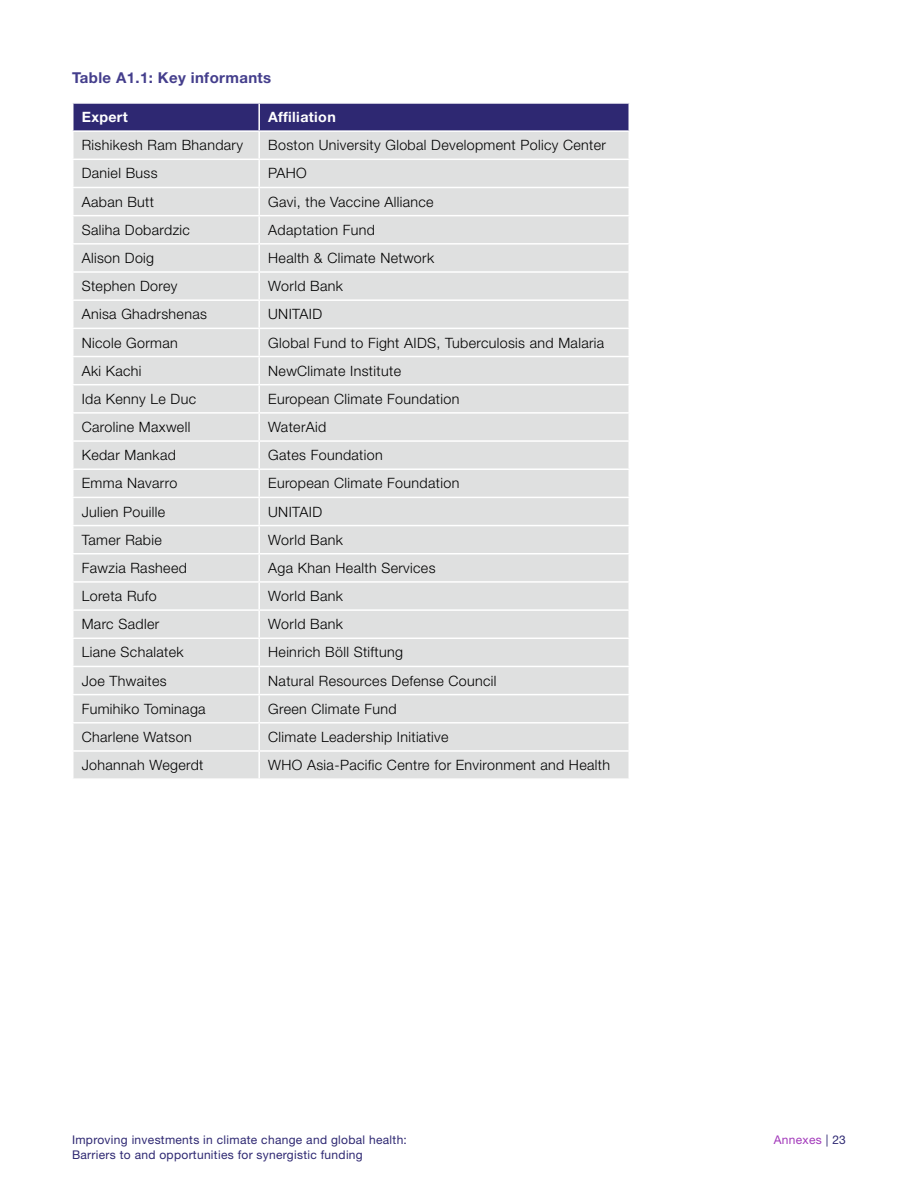
<style>
.page{position:relative;width:918px;height:1188px;background:#fff}
.page>*{position:absolute;margin:0;border:0;box-sizing:border-box;transform-origin:0 0}
.Figure_title{font:700 15px "Helvetica Neue LT Std";letter-spacing:.025em;color:#443e8c}
.table_body{font:300 14.25px "Helvetica Neue LT Std";letter-spacing:.025em;color:#000}
.table_header{font:700 14.25px "Helvetica Neue LT Std";letter-spacing:.025em;color:#fff}
.t1{font:12px/14.4px "Helvetica Neue LT Std";letter-spacing:.025em;color:#2e2872}
.t2{font:12px "Helvetica Neue LT Std";letter-spacing:.025em;color:#a238ba}
.s1{color:#2e2872}
</style>
<div class="page">
<div style="left:74px;top:104px;width:554px;height:26px;background:#2e2872"></div>
<div style="left:74px;top:132px;width:554px;height:646px;background:#dfe0e0"></div>
<hr style="left:258px;top:104px;width:2px;height:26px;background:#fff">
<hr style="left:258px;top:132px;width:2px;height:27px;background:#fff">
<hr style="left:72px;top:159px;width:187px;height:1px;background:#fff">
<hr style="left:259px;top:159px;width:371px;height:1px;background:#fff">
<hr style="left:258px;top:160px;width:2px;height:27px;background:#fff">
<hr style="left:72px;top:187px;width:187px;height:1px;background:#fff">
<hr style="left:259px;top:187px;width:371px;height:1px;background:#fff">
<hr style="left:258px;top:188px;width:2px;height:27px;background:#fff">
<hr style="left:72px;top:215px;width:187px;height:1px;background:#fff">
<hr style="left:259px;top:215px;width:371px;height:1px;background:#fff">
<hr style="left:258px;top:216px;width:2px;height:27px;background:#fff">
<hr style="left:72px;top:243px;width:187px;height:2px;background:#fff">
<hr style="left:259px;top:243px;width:371px;height:2px;background:#fff">
<hr style="left:258px;top:245px;width:2px;height:26px;background:#fff">
<hr style="left:72px;top:271px;width:187px;height:2px;background:#fff">
<hr style="left:259px;top:271px;width:371px;height:2px;background:#fff">
<hr style="left:258px;top:273px;width:2px;height:26px;background:#fff">
<hr style="left:72px;top:299px;width:187px;height:2px;background:#fff">
<hr style="left:259px;top:299px;width:371px;height:2px;background:#fff">
<hr style="left:258px;top:301px;width:2px;height:27px;background:#fff">
<hr style="left:72px;top:328px;width:187px;height:1px;background:#fff">
<hr style="left:259px;top:328px;width:371px;height:1px;background:#fff">
<hr style="left:258px;top:329px;width:2px;height:27px;background:#fff">
<hr style="left:72px;top:356px;width:187px;height:1px;background:#fff">
<hr style="left:259px;top:356px;width:371px;height:1px;background:#fff">
<hr style="left:258px;top:357px;width:2px;height:27px;background:#fff">
<hr style="left:72px;top:384px;width:187px;height:1px;background:#fff">
<hr style="left:259px;top:384px;width:371px;height:1px;background:#fff">
<hr style="left:258px;top:385px;width:2px;height:27px;background:#fff">
<hr style="left:72px;top:412px;width:187px;height:2px;background:#fff">
<hr style="left:259px;top:412px;width:371px;height:2px;background:#fff">
<hr style="left:258px;top:414px;width:2px;height:26px;background:#fff">
<hr style="left:72px;top:440px;width:187px;height:2px;background:#fff">
<hr style="left:259px;top:440px;width:371px;height:2px;background:#fff">
<hr style="left:258px;top:442px;width:2px;height:26px;background:#fff">
<hr style="left:72px;top:468px;width:187px;height:2px;background:#fff">
<hr style="left:259px;top:468px;width:371px;height:2px;background:#fff">
<hr style="left:258px;top:470px;width:2px;height:27px;background:#fff">
<hr style="left:72px;top:497px;width:187px;height:1px;background:#fff">
<hr style="left:259px;top:497px;width:371px;height:1px;background:#fff">
<hr style="left:258px;top:498px;width:2px;height:27px;background:#fff">
<hr style="left:72px;top:525px;width:187px;height:1px;background:#fff">
<hr style="left:259px;top:525px;width:371px;height:1px;background:#fff">
<hr style="left:258px;top:526px;width:2px;height:27px;background:#fff">
<hr style="left:72px;top:553px;width:187px;height:1px;background:#fff">
<hr style="left:259px;top:553px;width:371px;height:1px;background:#fff">
<hr style="left:258px;top:554px;width:2px;height:27px;background:#fff">
<hr style="left:72px;top:581px;width:187px;height:2px;background:#fff">
<hr style="left:259px;top:581px;width:371px;height:2px;background:#fff">
<hr style="left:258px;top:583px;width:2px;height:26px;background:#fff">
<hr style="left:72px;top:609px;width:187px;height:2px;background:#fff">
<hr style="left:259px;top:609px;width:371px;height:2px;background:#fff">
<hr style="left:258px;top:611px;width:2px;height:27px;background:#fff">
<hr style="left:72px;top:638px;width:187px;height:1px;background:#fff">
<hr style="left:259px;top:638px;width:371px;height:1px;background:#fff">
<hr style="left:258px;top:639px;width:2px;height:27px;background:#fff">
<hr style="left:72px;top:666px;width:187px;height:1px;background:#fff">
<hr style="left:259px;top:666px;width:371px;height:1px;background:#fff">
<hr style="left:258px;top:667px;width:2px;height:27px;background:#fff">
<hr style="left:72px;top:694px;width:187px;height:1px;background:#fff">
<hr style="left:259px;top:694px;width:371px;height:1px;background:#fff">
<hr style="left:258px;top:695px;width:2px;height:27px;background:#fff">
<hr style="left:72px;top:722px;width:187px;height:2px;background:#fff">
<hr style="left:259px;top:722px;width:371px;height:2px;background:#fff">
<hr style="left:258px;top:724px;width:2px;height:26px;background:#fff">
<hr style="left:72px;top:750px;width:187px;height:2px;background:#fff">
<hr style="left:259px;top:750px;width:371px;height:2px;background:#fff">
<hr style="left:258px;top:752px;width:2px;height:26px;background:#fff">
<p class="Figure_title" style="left:72px;top:68px;width:201px">Table A1.1: Key informants</p>
<p class="table_header" style="left:82px;top:108px;width:48px">Expert</p>
<p class="table_header" style="left:268px;top:108px;width:69px">Affiliation</p>
<p class="table_body" style="left:82px;top:137px;width:163px">Rishikesh Ram Bhandary</p>
<p class="table_body" style="left:268px;top:137px;width:339px">Boston University Global Development Policy Center</p>
<p class="table_body" style="left:82px;top:165px;width:77px">Daniel Buss</p>
<p class="table_body" style="left:268px;top:165px;width:40px">PAHO</p>
<p class="table_body" style="left:82px;top:193px;width:74px">Aaban Butt</p>
<p class="table_body" style="left:268px;top:193px;width:167px">Gavi, the Vaccine Alliance</p>
<p class="table_body" style="left:82px;top:221px;width:110px">Saliha Dobardzic</p>
<p class="table_body" style="left:268px;top:221px;width:108px">Adaptation Fund</p>
<p class="table_body" style="left:82px;top:249px;width:74px">Alison Doig</p>
<p class="table_body" style="left:268px;top:249px;width:168px">Health &amp; Climate Network</p>
<p class="table_body" style="left:82px;top:277px;width:97px">Stephen Dorey</p>
<p class="table_body" style="left:268px;top:277px;width:76px">World Bank</p>
<p class="table_body" style="left:82px;top:306px;width:127px">Anisa Ghadrshenas</p>
<p class="table_body" style="left:268px;top:306px;width:55px">UNITAID</p>
<p class="table_body" style="left:82px;top:334px;width:98px">Nicole Gorman</p>
<p class="table_body" style="left:268px;top:334px;width:338px">Global Fund to Fight AIDS, Tuberculosis and Malaria</p>
<p class="table_body" style="left:82px;top:362px;width:61px">Aki Kachi</p>
<p class="table_body" style="left:268px;top:362px;width:134px">NewClimate Institute</p>
<p class="table_body" style="left:82px;top:390px;width:116px">Ida Kenny Le Duc</p>
<p class="table_body" style="left:268px;top:390px;width:193px">European Climate Foundation</p>
<p class="table_body" style="left:82px;top:418px;width:110px">Caroline Maxwell</p>
<p class="table_body" style="left:268px;top:418px;width:60px">WaterAid</p>
<p class="table_body" style="left:82px;top:446px;width:96px">Kedar Mankad</p>
<p class="table_body" style="left:268px;top:446px;width:116px">Gates Foundation</p>
<p class="table_body" style="left:82px;top:475px;width:97px">Emma Navarro</p>
<p class="table_body" style="left:268px;top:475px;width:193px">European Climate Foundation</p>
<p class="table_body" style="left:82px;top:503px;width:85px">Julien Pouille</p>
<p class="table_body" style="left:268px;top:503px;width:55px">UNITAID</p>
<p class="table_body" style="left:82px;top:531px;width:82px">Tamer Rabie</p>
<p class="table_body" style="left:268px;top:531px;width:76px">World Bank</p>
<p class="table_body" style="left:82px;top:559px;width:107px">Fawzia Rasheed</p>
<p class="table_body" style="left:268px;top:559px;width:169px">Aga Khan Health Services</p>
<p class="table_body" style="left:82px;top:587px;width:77px">Loreta Rufo</p>
<p class="table_body" style="left:268px;top:587px;width:76px">World Bank</p>
<p class="table_body" style="left:82px;top:615px;width:79px">Marc Sadler</p>
<p class="table_body" style="left:268px;top:615px;width:76px">World Bank</p>
<p class="table_body" style="left:82px;top:644px;width:103px">Liane Schalatek</p>
<p class="table_body" style="left:268px;top:644px;width:136px">Heinrich Böll Stiftung</p>
<p class="table_body" style="left:82px;top:672px;width:86px">Joe Thwaites</p>
<p class="table_body" style="left:268px;top:672px;width:230px">Natural Resources Defense Council</p>
<p class="table_body" style="left:82px;top:700px;width:125px">Fumihiko Tominaga</p>
<p class="table_body" style="left:268px;top:700px;width:130px">Green Climate Fund</p>
<p class="table_body" style="left:82px;top:728px;width:112px">Charlene Watson</p>
<p class="table_body" style="left:268px;top:728px;width:182px">Climate Leadership Initiative</p>
<p class="table_body" style="left:82px;top:756px;width:123px">Johannah Wegerdt</p>
<p class="table_body" style="left:268px;top:756px;width:343px">WHO Asia-Pacific Centre for Environment and Health</p>
<p class="t1" style="left:72px;top:1133px;width:336px">Improving investments in climate change and global health:<br>Barriers to and opportunities for synergistic funding</p>
<p class="t2" style="left:774px;top:1133px;width:74px">Annexes <span class="s1">| 23</span></p>
</div>
